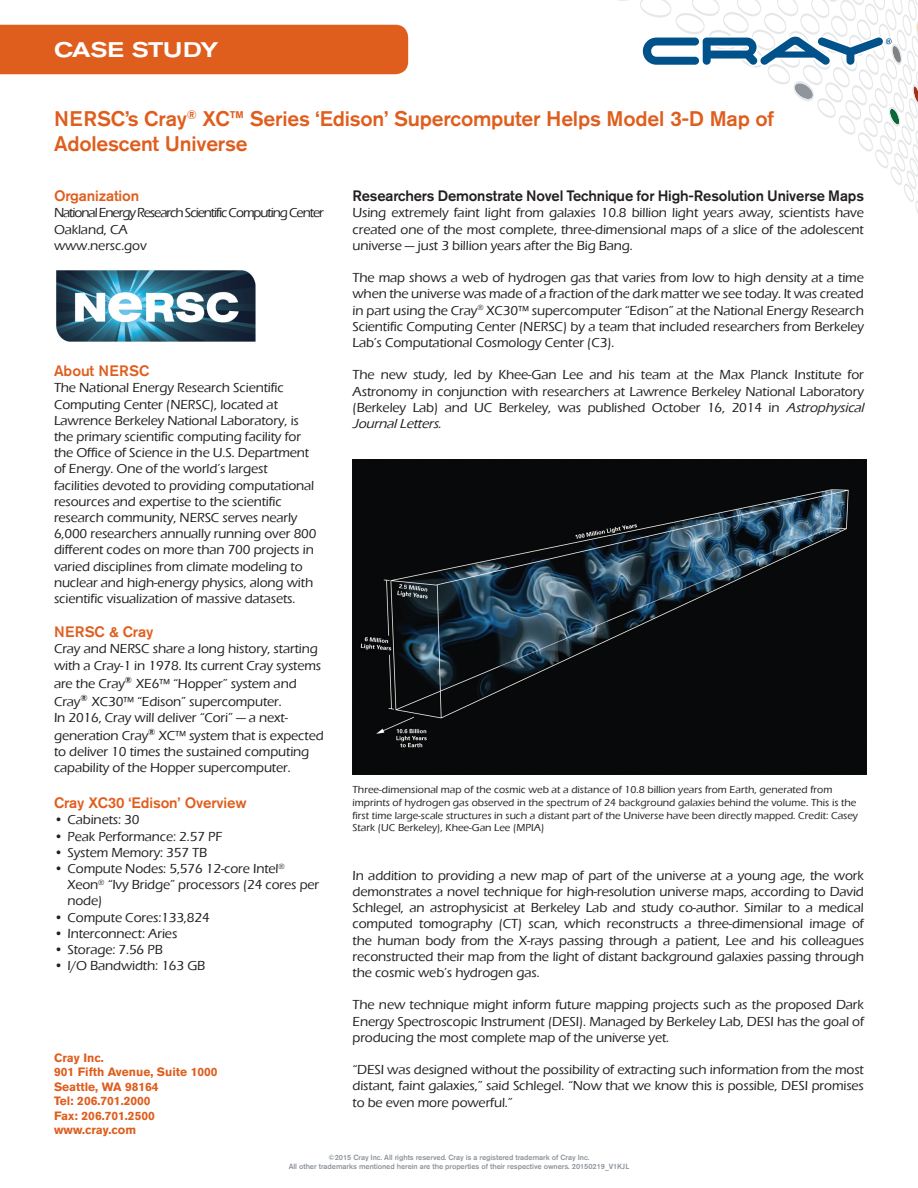
<style>
.page{position:relative;width:918px;height:1188px;background:#fff}
.page>*{position:absolute;margin:0;border:0;box-sizing:border-box;transform-origin:0 0}
.Page_Title{font:500 21px/25.2px "Akzidenz Grotesk BE";letter-spacing:-.01em;color:#df5e1e}
.Document_Type_Headin{font:500 expanded 21px "Akzidenz Grotesk BE";letter-spacing:-.01em;color:#fff}
.Body_Text{font:500 15px "Akzidenz Grotesk BE";letter-spacing:-.01em;color:#231f20}
.t1{font:500 15px "Akzidenz Grotesk BE";letter-spacing:-.01em;color:#df5e1e}
.Body_Text-2{font:500 13.5px/16.2px "Eras ITC";letter-spacing:-.01em;color:#231f20}
.Body_Text-3{font:500 13.5px "Eras ITC";letter-spacing:-.075em;color:#231f20}
.Address{font:700 12px "Akzidenz Grotesk BE";color:#df5e1e}
.Address-2{font:500 10.5px/12.6px "Eras ITC";color:#231f20}
.copyright_and_Image{font:500 7.5px "Akzidenz Grotesk BE";letter-spacing:-.01em;color:#8f959d}
.s1{font-style:italic}
</style>
<div class="page">
<div style="left:0;top:25px;width:408px;height:49px;background:#df5e1e"></div>
<svg style="left:618px;top:0;width:300px;height:213px"></svg>
<img style="left:56px;top:270px;width:200px;height:72px">
<img style="left:353px;top:459px;width:514px;height:315px">
<p class="Document_Type_Headin" style="left:54px;top:37px;width:166px">CASE STUDY</p>
<p class="Page_Title" style="left:54px;top:106px;width:722px">NERSC’s Cray<sup>®</sup> XC™ Series ‘Edison’ Supercomputer Helps Model 3-D Map of<br>Adolescent Universe</p>
<p class="t1" style="left:54px;top:187px;width:87px">Organization</p>
<p class="Body_Text-3" style="left:54px;top:205px;width:272px">National Energy Research Scientific Computing Center</p>
<p class="Body_Text-2" style="left:54px;top:221px;width:75px">Oakland, CA</p>
<p class="Body_Text-2" style="left:54px;top:237px;width:94px">www.nersc.gov</p>
<p class="t1" style="left:54px;top:362px;width:97px">About NERSC</p>
<p class="Body_Text-2" style="left:54px;top:380px;width:264px">The National Energy Research Scientific Computing Center (NERSC), located at Lawrence Berkeley National Laboratory, is the primary scientific computing facility for the Office of Science in the U.S. Department of Energy. One of the world’s largest<br>facilities devoted to providing computational resources and expertise to the scientific research community, NERSC serves nearly 6,000 researchers annually running over 800 different codes on more than 700 projects in varied disciplines from climate modeling to nuclear and high-energy physics, along with scientific visualization of massive datasets.</p>
<p class="t1" style="left:54px;top:623px;width:101px">NERSC &amp; Cray</p>
<p class="Body_Text-2" style="left:54px;top:641px;width:269px">Cray and NERSC share a long history, starting with a Cray-1 in 1978. Its current Cray systems</p>
<p class="Body_Text-2" style="left:54px;top:674px;width:244px;line-height:18px">are the Cray<sup>®</sup> XE6™ “Hopper” system and<br>Cray<sup>®</sup> XC30™ “Edison” supercomputer.</p>
<p class="Body_Text-2" style="left:54px;top:709px;width:271px;line-height:18px">In 2016, Cray will deliver “Cori” — a next&shy;generation Cray<sup>®</sup> XC™ system that is expected</p>
<p class="Body_Text-2" style="left:54px;top:744px;width:257px">to deliver 10 times the sustained computing capability of the Hopper supercomputer.</p>
<p class="t1" style="left:54px;top:794px;width:194px">Cray XC30 ‘Edison’ Overview</p>
<p class="Body_Text-2" style="left:54px;top:812px;width:87px">• Cabinets: 30</p>
<p class="Body_Text-2" style="left:54px;top:828px;width:170px">• Peak Performance: 2.57 PF</p>
<p class="Body_Text-2" style="left:54px;top:844px;width:155px">• System Memory: 357 TB</p>
<p class="Body_Text-2" style="left:68px;top:861px;width:253px;text-indent:-14px">• Compute Nodes: 5,576 12-core Intel<sup>®<br></sup>Xeon<sup>®</sup> “Ivy Bridge” processors (24 cores per node)</p>
<p class="Body_Text-2" style="left:54px;top:909px;width:157px">• Compute Cores:133,824</p>
<p class="Body_Text-2" style="left:54px;top:925px;width:125px">• Interconnect: Aries</p>
<p class="Body_Text-2" style="left:54px;top:942px;width:110px">• Storage: 7.56 PB</p>
<p class="Body_Text-2" style="left:54px;top:958px;width:153px">• I/O Bandwidth: 163 GB</p>
<p class="Address" style="left:54px;top:1051px;width:51px">Cray Inc.</p>
<p class="Address" style="left:54px;top:1065px;width:165px">901 Fifth Avenue, Suite 1000</p>
<p class="Address" style="left:54px;top:1080px;width:106px">Seattle, WA 98164</p>
<p class="Address" style="left:54px;top:1094px;width:98px">Tel: 206.701.2000</p>
<p class="Address" style="left:54px;top:1108px;width:102px">Fax: 206.701.2500</p>
<p class="Address" style="left:54px;top:1123px;width:84px">www.cray.com</p>
<p class="Body_Text" style="left:353px;top:187px;width:513px">Researchers Demonstrate Novel Technique for High-Resolution Universe Maps</p>
<p class="Body_Text-2" style="left:353px;top:205px;width:513px;text-align:justify">Using extremely faint light from galaxies 10.8 billion light years away, scientists have created one of the most complete, three-dimensional maps of a slice of the adolescent universe — just 3 billion years after the Big Bang.</p>
<p class="Body_Text-2" style="left:353px;top:270px;width:513px;text-align:justify">The map shows a web of hydrogen gas that varies from low to high density at a time when the universe was made of a fraction of the dark matter we see today. It was created in part using the Cray<sup>®</sup> XC30™ supercomputer “Edison” at the National Energy Research Scientific Computing Center (NERSC) by a team that included researchers from Berkeley Lab’s Computational Cosmology Center (C3).</p>
<p class="Body_Text-2" style="left:353px;top:367px;width:516px">The new study, led by Khee-Gan Lee and his team at the Max Planck Institute for Astronomy in conjunction with researchers at Lawrence Berkeley National Laboratory (Berkeley Lab) and UC Berkeley, was published October 16, 2014 in <span class="s1">Astrophysical JournalLetters.</span></p>
<p class="Address-2" style="left:353px;top:784px;width:507px">Three-dimensional map of the cosmic web at a distance of 10.8 billion years from Earth, generated from imprints of hydrogen gas observed in the spectrum of 24 background galaxies behind the volume. This is the first time large-scale structures in such a distant part of the Universe have been directly mapped. Credit: Casey Stark (UC Berkeley), Khee-Gan Lee (MPIA)</p>
<p class="Body_Text-2" style="left:353px;top:867px;width:513px;text-align:justify">In addition to providing a new map of part of the universe at a young age, the work demonstrates a novel technique for high-resolution universe maps, according to David Schlegel, an astrophysicist at Berkeley Lab and study co-author. Similar to a medical computed tomography (CT) scan, which reconstructs a three-dimensional image of the human body from the X-rays passing through a patient, Lee and his colleagues reconstructed their map from the light of distant background galaxies passing through the cosmic web’s hydrogen gas.</p>
<p class="Body_Text-2" style="left:353px;top:997px;width:513px;text-align:justify">The new technique might inform future mapping projects such as the proposed Dark Energy Spectroscopic Instrument (DESI). Managed by Berkeley Lab, DESI has the goal of producing the most complete map of the universe yet.</p>
<p class="Body_Text-2" style="left:353px;top:1062px;width:513px;text-align:justify">“DESI was designed without the possibility of extracting such information from the most distant, faint galaxies,” said Schlegel. “Now that we know this is possible, DESI promises to be even more powerful.”</p>
<p class="copyright_and_Image" style="left:329px;top:1152px;width:262px">©2015 Cray Inc. All rights reserved. Cray is a registered trademark of Cray Inc.</p>
<p class="copyright_and_Image" style="left:289px;top:1161px;width:342px">All other trademarks mentioned herein are the properties of their respective owners. 20150219_V1KJL</p>
</div>
